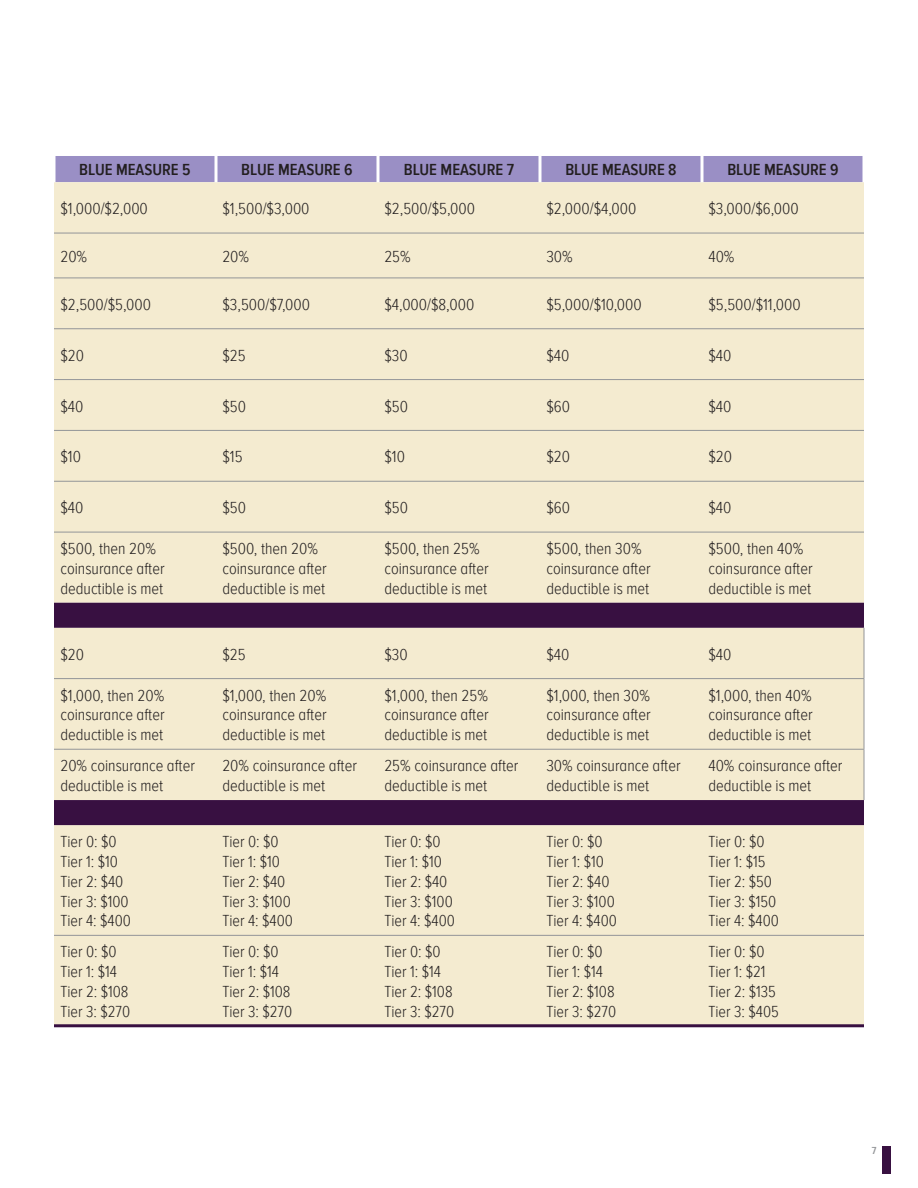
<style>
.page{position:relative;width:918px;height:1188px;background:#fff}
.page>*{position:absolute;margin:0;border:0;box-sizing:border-box;transform-origin:0 0}
.t1{font:300 16.5px/19.8px "Proxima Nova A Cond";color:#231f20}
.t2{font:600 16.5px "Proxima Nova A Cond";color:#231f20}
.t3{font:600 10.5px "Proxima Nova A Cond";color:#939598}
</style>
<div class="page">
<div style="left:882px;top:1147px;width:9px;height:27px;background:#381041"></div>
<div style="left:56px;top:156px;width:806px;height:26px;background:#9a8fc5"></div>
<div style="left:54px;top:182px;width:810px;height:842px;background:#f4ebd0"></div>
<svg style="left:54px;top:603px;width:810px;height:222px;background:#c9b9af"></svg>
<hr style="left:54px;top:233px;width:162px;height:1px;background:#939598">
<hr style="left:216px;top:233px;width:162px;height:1px;background:#939598">
<hr style="left:378px;top:233px;width:162px;height:1px;background:#939598">
<hr style="left:540px;top:233px;width:162px;height:1px;background:#939598">
<hr style="left:702px;top:233px;width:162px;height:1px;background:#939598">
<hr style="left:54px;top:278px;width:162px;height:1px;background:#939598">
<hr style="left:216px;top:278px;width:162px;height:1px;background:#939598">
<hr style="left:378px;top:278px;width:162px;height:1px;background:#939598">
<hr style="left:540px;top:278px;width:162px;height:1px;background:#939598">
<hr style="left:702px;top:278px;width:162px;height:1px;background:#939598">
<hr style="left:54px;top:328px;width:162px;height:1px;background:#939598">
<hr style="left:216px;top:328px;width:162px;height:1px;background:#939598">
<hr style="left:378px;top:328px;width:162px;height:1px;background:#939598">
<hr style="left:540px;top:328px;width:162px;height:1px;background:#939598">
<hr style="left:702px;top:328px;width:162px;height:1px;background:#939598">
<hr style="left:54px;top:379px;width:162px;height:1px;background:#939598">
<hr style="left:216px;top:379px;width:162px;height:1px;background:#939598">
<hr style="left:378px;top:379px;width:162px;height:1px;background:#939598">
<hr style="left:540px;top:379px;width:162px;height:1px;background:#939598">
<hr style="left:702px;top:379px;width:162px;height:1px;background:#939598">
<hr style="left:54px;top:430px;width:162px;height:1px;background:#939598">
<hr style="left:216px;top:430px;width:162px;height:1px;background:#939598">
<hr style="left:378px;top:430px;width:162px;height:1px;background:#939598">
<hr style="left:540px;top:430px;width:162px;height:1px;background:#939598">
<hr style="left:702px;top:430px;width:162px;height:1px;background:#939598">
<hr style="left:54px;top:481px;width:162px;height:1px;background:#939598">
<hr style="left:216px;top:481px;width:162px;height:1px;background:#939598">
<hr style="left:378px;top:481px;width:162px;height:1px;background:#939598">
<hr style="left:540px;top:481px;width:162px;height:1px;background:#939598">
<hr style="left:702px;top:481px;width:162px;height:1px;background:#939598">
<hr style="left:54px;top:532px;width:162px;height:1px;background:#939598">
<hr style="left:216px;top:532px;width:162px;height:1px;background:#939598">
<hr style="left:378px;top:532px;width:162px;height:1px;background:#939598">
<hr style="left:540px;top:532px;width:162px;height:1px;background:#939598">
<hr style="left:702px;top:532px;width:162px;height:1px;background:#939598">
<hr style="left:54px;top:935px;width:162px;height:1px;background:#939598">
<hr style="left:216px;top:935px;width:162px;height:1px;background:#939598">
<hr style="left:378px;top:935px;width:162px;height:1px;background:#939598">
<hr style="left:540px;top:935px;width:162px;height:1px;background:#939598">
<hr style="left:702px;top:935px;width:162px;height:1px;background:#939598">
<svg style="left:55px;top:156px;width:1px;height:26px"></svg>
<svg style="left:214px;top:156px;width:4px;height:26px"></svg>
<svg style="left:376px;top:156px;width:4px;height:26px"></svg>
<svg style="left:538px;top:156px;width:4px;height:26px"></svg>
<svg style="left:700px;top:156px;width:4px;height:26px"></svg>
<svg style="left:862px;top:156px;width:1px;height:26px"></svg>
<hr style="left:54px;top:1024px;width:162px;height:3px;background:#381041">
<hr style="left:216px;top:1024px;width:162px;height:3px;background:#381041">
<hr style="left:378px;top:1024px;width:162px;height:3px;background:#381041">
<hr style="left:540px;top:1024px;width:162px;height:3px;background:#381041">
<hr style="left:702px;top:1024px;width:162px;height:3px;background:#381041">
<hr style="left:864px;top:628px;width:1px;height:50px;background:#939598">
<hr style="left:54px;top:678px;width:162px;height:1px;background:#939598">
<hr style="left:216px;top:678px;width:162px;height:1px;background:#939598">
<hr style="left:378px;top:678px;width:162px;height:1px;background:#939598">
<hr style="left:540px;top:678px;width:162px;height:1px;background:#939598">
<hr style="left:702px;top:678px;width:162px;height:1px;background:#939598">
<hr style="left:864px;top:679px;width:1px;height:70px;background:#939598">
<hr style="left:54px;top:749px;width:162px;height:1px;background:#939598">
<hr style="left:216px;top:749px;width:162px;height:1px;background:#939598">
<hr style="left:378px;top:749px;width:162px;height:1px;background:#939598">
<hr style="left:540px;top:749px;width:162px;height:1px;background:#939598">
<hr style="left:702px;top:749px;width:162px;height:1px;background:#939598">
<hr style="left:864px;top:750px;width:1px;height:50px;background:#939598">
<p class="t2" style="left:79px;top:160px;width:113px">BLUE MEASURE 5</p>
<p class="t2" style="left:241px;top:160px;width:113px">BLUE MEASURE 6</p>
<p class="t2" style="left:404px;top:160px;width:112px">BLUE MEASURE 7</p>
<p class="t2" style="left:565px;top:160px;width:113px">BLUE MEASURE 8</p>
<p class="t2" style="left:727px;top:160px;width:113px">BLUE MEASURE 9</p>
<p class="t1" style="left:60px;top:199px;width:89px">$1,000/$2,000</p>
<p class="t1" style="left:222px;top:199px;width:89px">$1,500/$3,000</p>
<p class="t1" style="left:384px;top:199px;width:92px">$2,500/$5,000</p>
<p class="t1" style="left:546px;top:199px;width:91px">$2,000/$4,000</p>
<p class="t1" style="left:708px;top:199px;width:92px">$3,000/$6,000</p>
<p class="t1" style="left:60px;top:247px;width:28px">20%</p>
<p class="t1" style="left:222px;top:247px;width:28px">20%</p>
<p class="t1" style="left:384px;top:247px;width:28px">25%</p>
<p class="t1" style="left:546px;top:247px;width:28px">30%</p>
<p class="t1" style="left:708px;top:247px;width:28px">40%</p>
<p class="t1" style="left:60px;top:295px;width:92px">$2,500/$5,000</p>
<p class="t1" style="left:222px;top:295px;width:89px">$3,500/$7,000</p>
<p class="t1" style="left:384px;top:295px;width:91px">$4,000/$8,000</p>
<p class="t1" style="left:546px;top:295px;width:97px">$5,000/$10,000</p>
<p class="t1" style="left:708px;top:295px;width:94px">$5,500/$11,000</p>
<p class="t1" style="left:60px;top:346px;width:25px">$20</p>
<p class="t1" style="left:222px;top:346px;width:25px">$25</p>
<p class="t1" style="left:384px;top:346px;width:25px">$30</p>
<p class="t1" style="left:546px;top:346px;width:25px">$40</p>
<p class="t1" style="left:708px;top:346px;width:25px">$40</p>
<p class="t1" style="left:60px;top:396px;width:25px">$40</p>
<p class="t1" style="left:222px;top:396px;width:25px">$50</p>
<p class="t1" style="left:384px;top:396px;width:25px">$50</p>
<p class="t1" style="left:546px;top:396px;width:25px">$60</p>
<p class="t1" style="left:708px;top:396px;width:25px">$40</p>
<p class="t1" style="left:60px;top:447px;width:22px">$10</p>
<p class="t1" style="left:222px;top:447px;width:22px">$15</p>
<p class="t1" style="left:384px;top:447px;width:22px">$10</p>
<p class="t1" style="left:546px;top:447px;width:25px">$20</p>
<p class="t1" style="left:708px;top:447px;width:25px">$20</p>
<p class="t1" style="left:60px;top:498px;width:25px">$40</p>
<p class="t1" style="left:222px;top:498px;width:25px">$50</p>
<p class="t1" style="left:384px;top:498px;width:25px">$50</p>
<p class="t1" style="left:546px;top:498px;width:25px">$60</p>
<p class="t1" style="left:708px;top:498px;width:25px">$40</p>
<p class="t1" style="left:60px;top:539px;width:106px">$500, then 20% coinsurance after deductible is met</p>
<p class="t1" style="left:222px;top:539px;width:106px">$500, then 20% coinsurance after deductible is met</p>
<p class="t1" style="left:384px;top:539px;width:106px">$500, then 25% coinsurance after deductible is met</p>
<p class="t1" style="left:546px;top:539px;width:106px">$500, then 30% coinsurance after deductible is met</p>
<p class="t1" style="left:708px;top:539px;width:106px">$500, then 40% coinsurance after deductible is met</p>
<p class="t1" style="left:60px;top:645px;width:25px">$20</p>
<p class="t1" style="left:222px;top:645px;width:25px">$25</p>
<p class="t1" style="left:384px;top:645px;width:25px">$30</p>
<p class="t1" style="left:546px;top:645px;width:25px">$40</p>
<p class="t1" style="left:708px;top:645px;width:25px">$40</p>
<p class="t1" style="left:60px;top:686px;width:106px;text-align:justify">$1,000, then 20% coinsurance after deductible is met</p>
<p class="t1" style="left:222px;top:686px;width:106px;text-align:justify">$1,000, then 20% coinsurance after deductible is met</p>
<p class="t1" style="left:384px;top:686px;width:106px;text-align:justify">$1,000, then 25% coinsurance after deductible is met</p>
<p class="t1" style="left:546px;top:686px;width:106px;text-align:justify">$1,000, then 30% coinsurance after deductible is met</p>
<p class="t1" style="left:708px;top:686px;width:106px;text-align:justify">$1,000, then 40% coinsurance after deductible is met</p>
<p class="t1" style="left:60px;top:756px;width:136px">20% coinsurance after deductible is met</p>
<p class="t1" style="left:222px;top:756px;width:136px">20% coinsurance after deductible is met</p>
<p class="t1" style="left:384px;top:756px;width:136px">25% coinsurance after deductible is met</p>
<p class="t1" style="left:546px;top:756px;width:136px">30% coinsurance after deductible is met</p>
<p class="t1" style="left:708px;top:756px;width:135px">40% coinsurance after deductible is met</p>
<p class="t1" style="left:60px;top:832px;width:72px">Tier 0: $0<br>Tier 1: $10<br>Tier 2: $40<br>Tier 3: $100<br>Tier 4: $400</p>
<p class="t1" style="left:222px;top:832px;width:72px">Tier 0: $0<br>Tier 1: $10<br>Tier 2: $40<br>Tier 3: $100<br>Tier 4: $400</p>
<p class="t1" style="left:384px;top:832px;width:72px">Tier 0: $0<br>Tier 1: $10<br>Tier 2: $40<br>Tier 3: $100<br>Tier 4: $400</p>
<p class="t1" style="left:547px;top:832px;width:72px">Tier 0: $0<br>Tier 1: $10<br>Tier 2: $40<br>Tier 3: $100<br>Tier 4: $400</p>
<p class="t1" style="left:709px;top:832px;width:72px">Tier 0: $0<br>Tier 1: $15<br>Tier 2: $50<br>Tier 3: $150<br>Tier 4: $400</p>
<p class="t1" style="left:60px;top:942px;width:71px">Tier 0: $0<br>Tier 1: $14<br>Tier 2: $108<br>Tier 3: $270</p>
<p class="t1" style="left:222px;top:942px;width:71px">Tier 0: $0<br>Tier 1: $14<br>Tier 2: $108<br>Tier 3: $270</p>
<p class="t1" style="left:384px;top:942px;width:71px">Tier 0: $0<br>Tier 1: $14<br>Tier 2: $108<br>Tier 3: $270</p>
<p class="t1" style="left:547px;top:942px;width:71px">Tier 0: $0<br>Tier 1: $14<br>Tier 2: $108<br>Tier 3: $270</p>
<p class="t1" style="left:709px;top:942px;width:72px">Tier 0: $0<br>Tier 1: $21<br>Tier 2: $135<br>Tier 3: $405</p>
<p class="t3" style="left:872px;top:1144px;width:6px">7</p>
</div>
